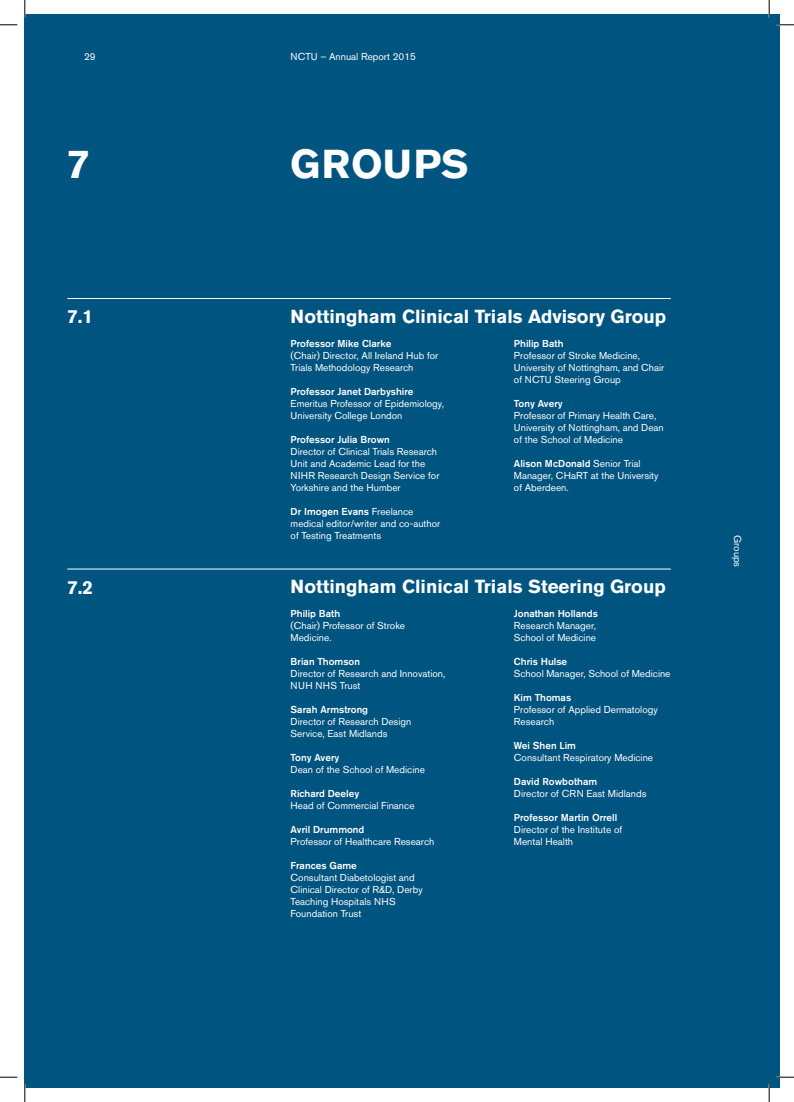
<style>
.page{position:relative;width:794px;height:1102px;background:#fff}
.page>*{position:absolute;margin:0;border:0;box-sizing:border-box;transform-origin:0 0}
.t1{font:700 40px "Akzidenz Grotesk BE";letter-spacing:.02em;color:#fff}
.t2{font:700 18.75px "Akzidenz Grotesk BE";color:#fff}
.t3{font:10px/12px "Akzidenz Grotesk BE";color:#fff}
.t4{font:500 10px "Akzidenz Grotesk BE";color:#fff}
.s1{font-weight:500}
</style>
<div class="page">
<div style="left:25px;top:14px;width:755px;height:1074px;background:#005480"></div>
<hr style="left:67px;top:298px;width:604px;height:1px;background:#fff">
<hr style="left:67px;top:569px;width:604px;height:1px;background:#fff">
<svg style="left:0;top:24px;width:17px;height:2px"></svg>
<svg style="left:776px;top:24px;width:18px;height:2px"></svg>
<svg style="left:0;top:1076px;width:17px;height:2px"></svg>
<svg style="left:776px;top:1076px;width:18px;height:2px"></svg>
<svg style="left:24px;top:0;width:2px;height:17px"></svg>
<svg style="left:24px;top:1085px;width:2px;height:17px"></svg>
<svg style="left:768px;top:0;width:2px;height:17px"></svg>
<svg style="left:768px;top:1085px;width:2px;height:17px"></svg>
<p class="t3" style="left:84px;top:51px;width:13px">29</p>
<p class="t3" style="left:291px;top:51px;width:127px">NCTU – Annual Report 2015</p>
<h1 class="t1" style="left:67px;top:141px;width:24px">7</h1>
<h1 class="t1" style="left:290px;top:141px;width:180px">GROUPS</h1>
<h2 class="t2" style="left:67px;top:306px;width:27px">7.1</h2>
<h2 class="t2" style="left:67px;top:576px;width:27px">7.2</h2>
<h2 class="t2" style="left:291px;top:306px;width:377px">Nottingham Clinical Trials Advisory Group</h2>
<p class="t4" style="left:291px;top:338px;width:102px">Professor Mike Clarke</p>
<p class="t3" style="left:291px;top:350px;width:149px">(Chair) Director, All Ireland Hub for<br>Trials Methodology Research</p>
<p class="t4" style="left:291px;top:386px;width:124px">Professor Janet Darbyshire</p>
<p class="t3" style="left:291px;top:398px;width:155px">Emeritus Professor of Epidemiology,<br>University College London</p>
<p class="t4" style="left:291px;top:434px;width:101px">Professor Julia Brown</p>
<p class="t3" style="left:291px;top:446px;width:150px">Director of Clinical Trials Research<br>Unit and Academic Lead for the<br>NIHR Research Design Service for<br>Yorkshire and the Humber</p>
<p class="t3" style="left:291px;top:506px;width:151px"><span class="s1">Dr Imogen Evans</span> Freelance medical editor/writer and co-author of Testing Treatments</p>
<p class="t4" style="left:514px;top:338px;width:51px">Philip Bath</p>
<p class="t3" style="left:514px;top:350px;width:152px">Professor of Stroke Medicine,<br>University of Nottingham, and Chair of NCTU Steering Group</p>
<p class="t4" style="left:514px;top:398px;width:50px">Tony Avery</p>
<p class="t3" style="left:514px;top:410px;width:151px">Professor of Primary Health Care,<br>University of Nottingham, and Dean of the School of Medicine</p>
<p class="t3" style="left:514px;top:458px;width:146px"><span class="s1">Alison McDonald</span> Senior Trial<br>Manager, CHaRT at the University of Aberdeen.</p>
<h2 class="t2" style="left:291px;top:575px;width:376px">Nottingham Clinical Trials Steering Group</h2>
<p class="t4" style="left:291px;top:607px;width:51px">Philip Bath</p>
<p class="t3" style="left:291px;top:619px;width:116px">(Chair) Professor of Stroke<br>Medicine.</p>
<p class="t4" style="left:291px;top:655px;width:71px">Brian Thomson</p>
<p class="t3" style="left:291px;top:667px;width:156px">Director of Research and Innovation,<br>NUH NHS Trust</p>
<p class="t4" style="left:291px;top:703px;width:79px">Sarah Armstrong</p>
<p class="t3" style="left:291px;top:715px;width:122px">Director of Research Design<br>Service, East Midlands</p>
<p class="t4" style="left:291px;top:751px;width:50px">Tony Avery</p>
<p class="t3" style="left:291px;top:763px;width:136px">Dean of the School of Medicine</p>
<p class="t4" style="left:291px;top:787px;width:70px">Richard Deeley</p>
<p class="t3" style="left:291px;top:799px;width:125px">Head of Commercial Finance</p>
<p class="t4" style="left:291px;top:823px;width:75px">Avril Drummond</p>
<p class="t3" style="left:291px;top:835px;width:145px">Professor of Healthcare Research</p>
<p class="t4" style="left:291px;top:859px;width:68px">Frances Game</p>
<p class="t3" style="left:291px;top:871px;width:134px">Consultant Diabetologist and<br>Clinical Director of R&amp;D, Derby<br>Teaching Hospitals NHS<br>Foundation Trust</p>
<p class="t4" style="left:514px;top:607px;width:85px">Jonathan Hollands</p>
<p class="t3" style="left:514px;top:619px;width:84px">Research Manager,<br>School of Medicine</p>
<p class="t4" style="left:514px;top:655px;width:55px">Chris Hulse</p>
<p class="t3" style="left:514px;top:667px;width:158px">School Manager, School of Medicine</p>
<p class="t4" style="left:514px;top:691px;width:59px">Kim Thomas</p>
<p class="t3" style="left:514px;top:703px;width:145px">Professor of Applied Dermatology<br>Research</p>
<p class="t4" style="left:514px;top:739px;width:64px">Wei Shen Lim</p>
<p class="t3" style="left:514px;top:751px;width:141px">Consultant Respiratory Medicine</p>
<p class="t4" style="left:514px;top:775px;width:85px">David Rowbotham</p>
<p class="t3" style="left:514px;top:787px;width:134px">Director of CRN East Midlands</p>
<p class="t4" style="left:514px;top:811px;width:105px">Professor Martin Orrell</p>
<p class="t3" style="left:514px;top:823px;width:110px">Director of the Institute of<br>Mental Health</p>
<p class="t3" style="left:743px;top:535px;width:34px;rotate:90deg">Groups</p>
</div>
